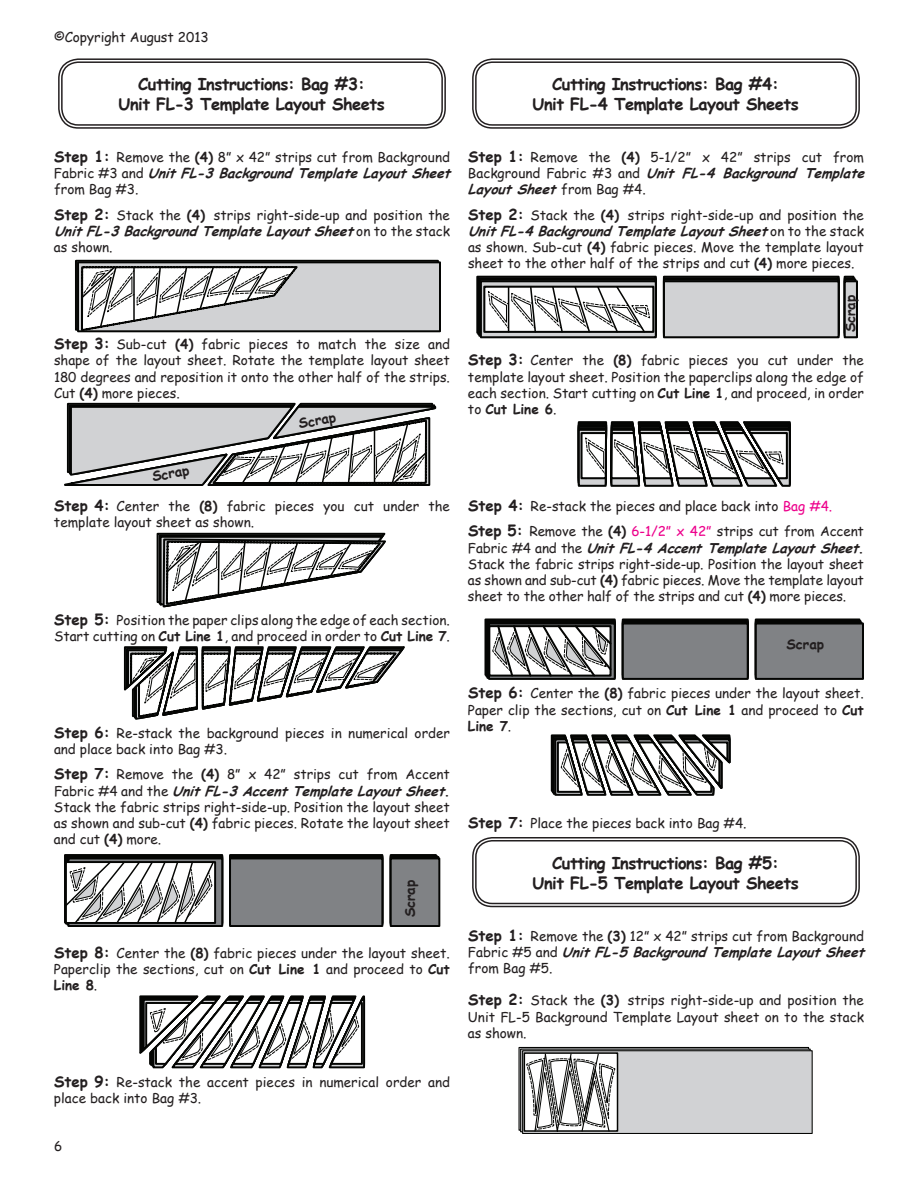
<style>
.page{position:relative;width:918px;height:1188px;background:#fff}
.page>*{position:absolute;margin:0;border:0;box-sizing:border-box;transform-origin:0 0}
.t1{font:700 16.5px/19.8px "Comic Sans MS";letter-spacing:-.03em;color:#231f20;text-align:center}
.t2{font:700 15px "Comic Sans MS";color:#231f20}
.t3{font:13.5px/16.2px "Comic Sans MS";color:#231f20;text-align:justify}
.t4{font:700 13.5px "Comic Sans MS";color:#231f20}
.s1{font-weight:700}
.s2{font-weight:700;font-style:italic}
.s3{font-weight:700;font-size:15px}
.s4{color:#ed028c}
</style>
<div class="page">
<div style="left:58px;top:58px;width:388px;height:71px;border:1px solid #231f20;border-radius:20px"></div>
<div style="left:61px;top:61px;width:382px;height:65px;border:1px solid #231f20;border-radius:16px"></div>
<div style="left:472px;top:58px;width:388px;height:71px;border:1px solid #231f20;border-radius:20px"></div>
<div style="left:475px;top:61px;width:382px;height:65px;border:1px solid #231f20;border-radius:16px"></div>
<div style="left:472px;top:837px;width:388px;height:70px;border:1px solid #231f20;border-radius:20px"></div>
<div style="left:475px;top:840px;width:382px;height:64px;border:1px solid #231f20;border-radius:16px"></div>
<div style="left:77px;top:261px;width:364px;height:71px;background:#d1d2d4;border:2px solid #040503"></div>
<svg style="left:80px;top:266px;width:222px;height:66px"></svg>
<svg style="left:64px;top:402px;width:373px;height:84px"></svg>
<svg style="left:156px;top:532px;width:230px;height:76px"></svg>
<svg style="left:123px;top:646px;width:282px;height:74px"></svg>
<svg style="left:139px;top:995px;width:227px;height:74px"></svg>
<svg style="left:67px;top:857px;width:156px;height:70px"></svg>
<div style="left:229px;top:857px;width:154px;height:70px;background:#808285;border:2px solid #040503"></div>
<div style="left:390px;top:857px;width:50px;height:70px;background:#808285;border:2px solid #040503"></div>
<svg style="left:64px;top:860px;width:151px;height:65px"></svg>
<svg style="left:550px;top:734px;width:181px;height:62px"></svg>
<svg style="left:484px;top:618px;width:132px;height:58px"></svg>
<svg style="left:755px;top:618px;width:105px;height:2px"></svg>
<svg style="left:622px;top:618px;width:127px;height:2px"></svg>
<div style="left:485px;top:620px;width:131px;height:57px;background:#040503"></div>
<div style="left:755px;top:620px;width:106px;height:57px;background:#040503"></div>
<div style="left:622px;top:620px;width:127px;height:57px;background:#040503"></div>
<div style="left:487px;top:622px;width:129px;height:57px;background:#040503"></div>
<svg style="left:488px;top:623px;width:128px;height:57px"></svg>
<div style="left:622px;top:623px;width:127px;height:57px;background:#808285;border:2px solid #040503"></div>
<div style="left:755px;top:623px;width:109px;height:57px;background:#808285;border:2px solid #040503"></div>
<div style="left:488px;top:625px;width:124px;height:52px;background:#fff;border:2px solid #040503"></div>
<svg style="left:492px;top:623px;width:121px;height:55px"></svg>
<svg style="left:476px;top:276px;width:181px;height:58px"></svg>
<div style="left:844px;top:276px;width:10px;height:58px;background:#040503"></div>
<div style="left:477px;top:277px;width:180px;height:58px;background:#040503;border:2px solid #040503"></div>
<div style="left:844px;top:277px;width:11px;height:58px;background:#040503;border:2px solid #040503"></div>
<div style="left:663px;top:277px;width:177px;height:58px;background:#040503;border:2px solid #040503"></div>
<div style="left:478px;top:279px;width:179px;height:58px;background:#040503"></div>
<div style="left:844px;top:279px;width:12px;height:58px;background:#040503"></div>
<div style="left:480px;top:280px;width:177px;height:58px;background:#d1d2d4;border:2px solid #040503"></div>
<div style="left:663px;top:280px;width:177px;height:58px;background:#d1d2d4;border:2px solid #040503"></div>
<div style="left:844px;top:280px;width:14px;height:58px;background:#d1d2d4;border:2px solid #040503"></div>
<div style="left:483px;top:286px;width:171px;height:47px;background:#fff;border:2px solid #040503"></div>
<svg style="left:488px;top:285px;width:162px;height:48px"></svg>
<div style="left:578px;top:421px;width:29px;height:58px;border:2px solid #040503"></div>
<div style="left:578px;top:423px;width:29px;height:58px;border:2px solid #040503"></div>
<div style="left:578px;top:424px;width:29px;height:58px;border:2px solid #040503"></div>
<div style="left:578px;top:426px;width:29px;height:58px;border:2px solid #040503"></div>
<div style="left:578px;top:427px;width:29px;height:58px;border:2px solid #040503"></div>
<svg style="left:581px;top:479px;width:4px;height:5px"></svg>
<div style="left:578px;top:429px;width:29px;height:58px;border:2px solid #040503"></div>
<div style="left:581px;top:432px;width:26px;height:47px;border:2px solid #040503"></div>
<svg style="left:585px;top:421px;width:206px;height:66px"></svg>
<svg style="left:518px;top:1047px;width:291px;height:84px"></svg>
<div style="left:522px;top:1050px;width:291px;height:84px;background:#d1d2d4;border:1px solid #040503"></div>
<svg style="left:524px;top:1052px;width:94px;height:80px"></svg>
<svg style="left:526px;top:1053px;width:89px;height:79px;background:#b7b7b7"></svg>
<p class="t3" style="left:54px;top:29px;width:156px">©Copyright August 2013</p>
<p class="t1" style="left:118px;top:74px;width:268px">Cutting Instructions: Bag #3:<br>Unit FL-3 Template Layout Sheets</p>
<p class="t3" style="left:54px;top:149px;width:404px;text-align:left;text-indent:63px">Remove the <span class="s1">(4)</span> 8” x 42” strips cut from Background<br>F a b r i c # 3 a n d <span class="s2">UnitFL-3BackgroundTemplateLayoutSheet </span>from Bag #3.</p>
<p class="t3" style="left:54px;top:206px;width:398px"><span class="s3">Step 2:</span> Stack the <span class="s1">(4)</span> strips right-side-up and position the <span class="s2">UnitFL-3BackgroundTemplateLayoutSheet</span>o n t o t h e s t a c k as shown.</p>
<p class="t2" style="left:54px;top:146px;width:58px">Step 1:</p>
<p class="t3" style="left:54px;top:336px;width:398px"><span class="s3">Step 3:</span> Sub-cut <span class="s1">(4)</span> fabric pieces to match the size and shape of the layout sheet. Rotate the template layout sheet 180 degrees and reposition it onto the other half of the strips.<br>Cut <span class="s1">(4)</span> more pieces.</p>
<p class="t4" style="left:297px;top:414px;width:39px;rotate:-10deg">Scrap</p>
<p class="t1" style="left:532px;top:74px;width:268px">Cutting Instructions: Bag #4:<br>Unit FL-4 Template Layout Sheets</p>
<p class="t3" style="left:468px;top:149px;width:404px;text-align:left;text-indent:63px">Remove the <span class="s1">(4)</span> 5-1/2” x 42” strips cut from<br>B a c k g r o u n d F a b r i c # 3 a n d <span class="s2">Unit FL-4 Background Template<br>LayoutSheet</span>from Bag #4.</p>
<p class="t3" style="left:468px;top:206px;width:398px"><span class="s3">Step 2:</span> Stack the <span class="s1">(4)</span> strips right-side-up and position the <span class="s2">UnitFL-4BackgroundTemplateLayoutSheet</span>o n t o t h e s t a c k as shown. Sub-cut <span class="s1">(4)</span> fabric pieces. Move the template layout sheet to the other half of the strips and cut <span class="s1">(4)</span> more pieces.</p>
<p class="t2" style="left:468px;top:146px;width:58px">Step 1:</p>
<p class="t4" style="left:840px;top:332px;width:39px;rotate:-90deg">Scrap</p>
<p class="t3" style="left:468px;top:352px;width:398px"><span class="s3">Step 3:</span> Center the <span class="s1">(8)</span> fabric pieces you cut under the template layout sheet. Position the paperclips along the edge of each section. Start cutting on <span class="s1">Cut Line 1</span>, and proceed, in order to <span class="s1">Cut Line 6</span>.</p>
<p class="t4" style="left:150px;top:467px;width:39px;rotate:-10deg">Scrap</p>
<p class="t3" style="left:54px;top:498px;width:398px"><span class="s3">Step 4:</span> Center the <span class="s1">(8)</span> fabric pieces you cut under the template layout sheet as shown.</p>
<p class="t3" style="left:54px;top:611px;width:398px"><span class="s3">Step 5:</span> Position the paper clips along the edge of each section.<br>Start cutting on <span class="s1">Cut Line 1</span>, and proceed in order to <span class="s1">Cut Line 7</span>.</p>
<p class="t3" style="left:54px;top:725px;width:397px"><span class="s3">Step 6:</span> Re-stack the background pieces in numerical order and place back into Bag #3.</p>
<p class="t3" style="left:54px;top:766px;width:398px"><span class="s3">Step 7:</span> Remove the <span class="s1">(4)</span> 8” x 42” strips cut from Accent F a b r i c # 4 a n d t h e <span class="s2">UnitFL-3AccentTemplateLayoutSheet</span><span class="s1">.<br></span>Stack the fabric strips right-side-up. Position the layout sheet as shown and sub-cut <span class="s1">(4)</span> fabric pieces. Rotate the layout sheet and cut <span class="s1">(4)</span> more.</p>
<p class="t4" style="left:400px;top:917px;width:39px;rotate:-90deg">Scrap</p>
<p class="t3" style="left:54px;top:944px;width:398px"><span class="s3">Step 8:</span> Center the <span class="s1">(8)</span> fabric pieces under the layout sheet.<br>Paperclip the sections, cut on <span class="s1">Cut Line 1</span> and proceed to <span class="s1">Cut Line 8</span>.</p>
<p class="t3" style="left:54px;top:1074px;width:398px"><span class="s3">Step 9:</span> Re-stack the accent pieces in numerical order and place back into Bag #3.</p>
<p class="t3" style="left:54px;top:1137px;width:10px">6</p>
<p class="t3" style="left:468px;top:493px;width:397px;line-height:25.2px"><span class="s3">Step 4:</span> Re-stack the pieces and place back into <span class="s4">Bag #4.<br></span><span class="s3">Step 5:</span> Remove the <span class="s1">(4)</span> <span class="s4">6-1/2” x 42”</span> strips cut from Accent</p>
<p class="t3" style="left:468px;top:539px;width:398px">F a b r i c # 4 a n d t h e <span class="s2">UnitFL-4AccentTemplateLayoutSheet</span><span class="s1">.<br></span>Stack the fabric strips right-side-up. Position the layout sheet as shown and sub-cut <span class="s1">(4)</span> fabric pieces. Move the template layout sheet to the other half of the strips and cut <span class="s1">(4)</span> more pieces.</p>
<p class="t4" style="left:787px;top:634px;width:39px">Scrap</p>
<p class="t3" style="left:468px;top:685px;width:398px"><span class="s3">Step 6:</span> Center the <span class="s1">(8)</span> fabric pieces under the layout sheet.<br>Paper clip the sections, cut on <span class="s1">Cut Line 1</span> and proceed to <span class="s1">Cut Line 7</span>.</p>
<p class="t3" style="left:468px;top:815px;width:280px"><span class="s3">Step 7:</span> Place the pieces back into Bag #4.</p>
<p class="t1" style="left:532px;top:852px;width:268px">Cutting Instructions: Bag #5:<br>Unit FL-5 Template Layout Sheets</p>
<p class="t3" style="left:468px;top:927px;width:404px;text-align:left;text-indent:63px">Remove the <span class="s1">(3)</span> 12” x 42” strips cut from Background<br>F a b r i c # 5 a n d <span class="s2">UnitFL-5BackgroundTemplateLayoutSheet </span>from Bag #5.</p>
<p class="t3" style="left:468px;top:992px;width:398px"><span class="s3">Step 2:</span> Stack the <span class="s1">(3)</span> strips right-side-up and position the Unit FL-5 Background Template Layout sheet on to the stack as shown.</p>
<p class="t2" style="left:468px;top:924px;width:58px">Step 1:</p>
</div>
